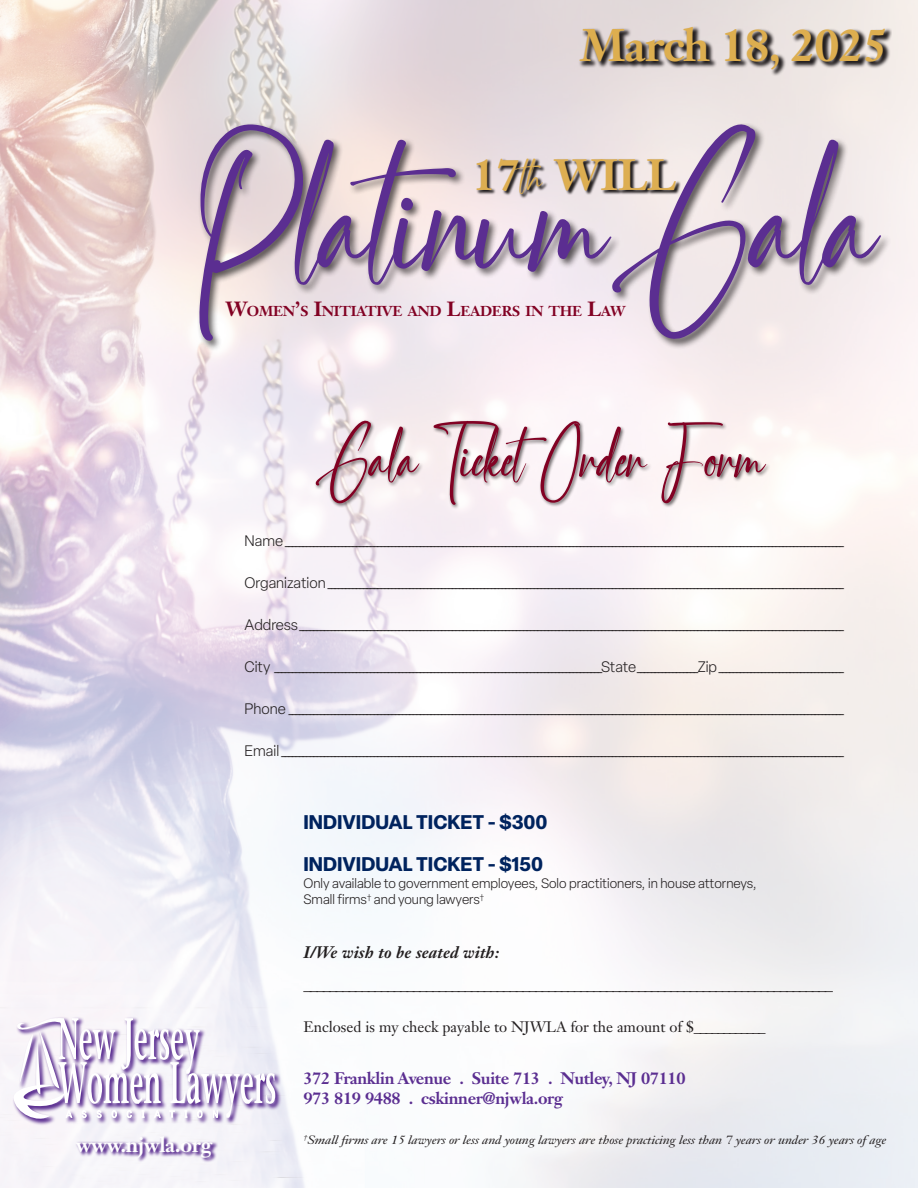
<style>
.page{position:relative;width:918px;height:1188px;background:#fff}
.page>*{position:absolute;margin:0;border:0;box-sizing:border-box;transform-origin:0 0}
.t1{font:132.3px "Handselled Demo";color:#5b2e91}
.t2{font:51px "Handselled Demo";color:#820123}
.t3{font:700 45px "Janson Text LT Std";letter-spacing:-.02em;color:#ddae4f}
.t4{font:700 43.2px "Janson Text LT Std";color:#ddae51}
.t5{font:700 21px "Janson Text LT Std";letter-spacing:-.02em;color:#fff}
.t6{font:700 19.5px "Elza";color:#00235e}
.t7{font:700 16.5px "Janson Text LT Std";color:#231f20}
.t8{font:700 16.5px "Janson Text LT Std";letter-spacing:-.02em;color:#5b2e91}
.t9{font:italic 700 16.5px "Janson Text LT Std";color:#231f20}
.t10{font:300 15px "Elza";color:#231f20}
.t11{font:15px "Janson Text LT Std";color:#231f20}
.t12{font:700 14.1px "Janson Text LT Std";letter-spacing:-.015em;color:#820123}
.t13{font:300 13.5px "Elza";color:#231f20}
.t14{font:italic 12px "Janson Text LT Std";letter-spacing:-.01em;color:#231f20;scale:1.12 1}
.s1{font-family:"Handselled Demo";font-weight:400;font-size:32.4px}
.s2{font-size:20.25px}
</style>
<div class="page">
<img style="left:0;top:0;width:918px;height:1188px">
<svg style="left:12px;top:1017px;width:270px;height:109px"></svg>
<svg style="left:12px;top:1017px;width:263px;height:107px"></svg>
<svg style="left:75px;top:1135px;width:144px;height:28px"></svg>
<svg style="left:579px;top:26px;width:313px;height:51px;background:#a9a2a2"></svg>
<div style="left:197px;top:123px;width:694px;height:229px;background:#231f20;opacity:.75"></div>
<div style="left:314px;top:419px;width:457px;height:91px;background:#231f20;opacity:.75"></div>
<h3 class="t3" style="left:580px;top:16px;width:309px">March 18, 2025</h3>
<h1 class="t1" style="left:193px;top:145px;width:684px">PlatinumGala</h1>
<h3 class="t4" style="left:472px;top:147px;width:206px">17<span class="s1">th</span> WILL</h3>
<p class="t12" style="left:225px;top:302px;width:402px"><span class="s2">W</span>OMEN<span class="s2">’</span>S <span class="s2">I</span>NITIATIVE AND <span class="s2">L</span>EADERS IN THE <span class="s2">L</span>AW</p>
<h3 class="t5" style="left:76px;top:1131px;width:138px">www.njwla.org</h3>
<p class="t2" style="left:313px;top:429px;width:452px">Gala TicketOrder Form</p>
<p class="t10" style="left:245px;top:531px;width:601px">Name _____________________________________________________________________________________________________________________________________________________________</p>
<p class="t10" style="left:245px;top:573px;width:601px">Organization _________________________________________________________________________________________________________________________________________________</p>
<p class="t10" style="left:245px;top:615px;width:601px">Address _________________________________________________________________________________________________________________________________________________________</p>
<p class="t10" style="left:245px;top:657px;width:601px">City ____________________________________________________________________________________________State_________________Zip ___________________________________</p>
<p class="t10" style="left:245px;top:699px;width:601px">Phone ____________________________________________________________________________________________________________________________________________________________</p>
<p class="t10" style="left:245px;top:741px;width:601px">Email ______________________________________________________________________________________________________________________________________________________________</p>
<p class="t6" style="left:303px;top:808px;width:246px">INDIVIDUAL TICKET - $300</p>
<p class="t6" style="left:303px;top:851px;width:241px">INDIVIDUAL TICKET - $150</p>
<p class="t13" style="left:303px;top:874px;width:455px">Only available to government employees, Solo practitioners, in house attorneys,</p>
<p class="t13" style="left:303px;top:891px;width:182px">Small firms<sup>†</sup> and young lawyers<sup>†</sup></p>
<p class="t9" style="left:303px;top:942px;width:197px">I/We wish to be seated with:</p>
<p class="t7" style="left:303px;top:974px;width:531px">__________________________________________________________________________________</p>
<p class="t11" style="left:303px;top:1017px;width:464px">Enclosed is my check payable to NJWLA for the amount of $____________</p>
<p class="t8" style="left:303px;top:1068px;width:384px">372 Franklin Avenue . Suite 713 . Nutley, NJ 07110</p>
<p class="t8" style="left:303px;top:1088px;width:261px">973 819 9488 . cskinner@njwla.org</p>
<p class="t14" style="left:303px;top:1133px;width:522px"><sup>†</sup>Small firms are 15 lawyers or less and young lawyers are those practicing less than 7 years or under 36 years of age</p>
</div>
